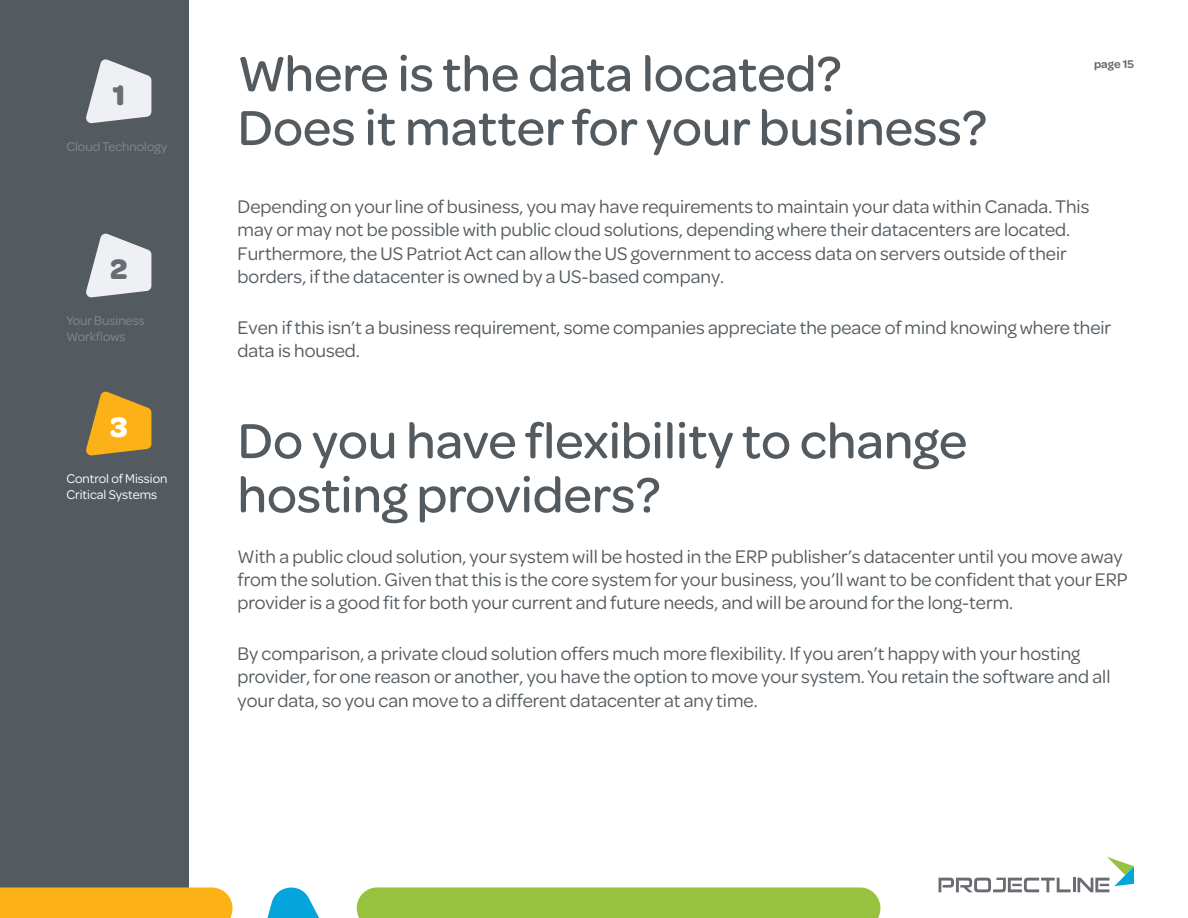
<style>
.page{position:relative;width:1188px;height:918px;background:#fff}
.page>*{position:absolute;margin:0;border:0;box-sizing:border-box;transform-origin:0 0}
.t1{font:500 52.5px/54px "Omnes";color:#545b60}
.t2{font:700 30px "Omnes";color:#696c72}
.t3{font:700 30px "Omnes";color:#fff}
.t4{font:19.5px/23.4px "Omnes";color:#545b60}
.t5{font:13.5px/16.2px "Omnes";color:#87878b}
.t6{font:13.5px/16.2px "Omnes";color:#fff}
.t7{font:600 12px "Omnes";color:#696c72}
</style>
<div class="page">
<div style="left:0;top:0;width:189px;height:918px;background:#545b60"></div>
<div style="left:356px;top:887px;width:525px;height:31px;background:#97c23d"></div>
<svg style="left:267px;top:887px;width:52px;height:31px"></svg>
<div style="left:0;top:887px;width:233px;height:31px;background:#fcb116"></div>
<svg style="left:939px;top:857px;width:195px;height:35px"></svg>
<svg style="left:86px;top:59px;width:65px;height:65px"></svg>
<svg style="left:86px;top:233px;width:65px;height:65px"></svg>
<svg style="left:86px;top:391px;width:65px;height:65px"></svg>
<h2 class="t2" style="left:112px;top:74px;width:14px">1</h2>
<p class="t5" style="left:66px;top:137px;width:102px">Cloud Technology</p>
<h2 class="t2" style="left:110px;top:248px;width:19px">2</h2>
<p class="t5" style="left:66px;top:312px;width:80px">Your Business<br>Workflows</p>
<h2 class="t3" style="left:110px;top:406px;width:19px">3</h2>
<p class="t6" style="left:66px;top:470px;width:103px">Control of Mission<br>Critical Systems</p>
<h1 class="t1" style="left:238px;top:43px;width:751px">Where is the data located?<br>Does it matter for your business?</h1>
<p class="t7" style="left:1094px;top:55px;width:41px">page 15</p>
<p class="t4" style="left:238px;top:194px;width:853px">Depending on your line of business, you may have requirements to maintain your data within Canada. This may or may not be possible with public cloud solutions, depending where their datacenters are located.<br>Furthermore, the US Patriot Act can allow the US government to access data on servers outside of their borders, if the datacenter is owned by a US-based company.</p>
<p class="t4" style="left:238px;top:314px;width:875px">Even if this isn’t a business requirement, some companies appreciate the peace of mind knowing where their data is housed.</p>
<h1 class="t1" style="left:238px;top:410px;width:731px">Do you have flexibility to change hosting providers?</h1>
<p class="t4" style="left:238px;top:543px;width:891px">With a public cloud solution, your system will be hosted in the ERP publisher’s datacenter until you move away from the solution. Given that this is the core system for your business, you’ll want to be confident that your ERP provider is a good fit for both your current and future needs, and will be around for the long-term.</p>
<p class="t4" style="left:238px;top:640px;width:874px">By comparison, a private cloud solution offers much more flexibility. If you aren’t happy with your hosting provider, for one reason or another, you have the option to move your system. You retain the software and all your data, so you can move to a different datacenter at any time.</p>
</div>
